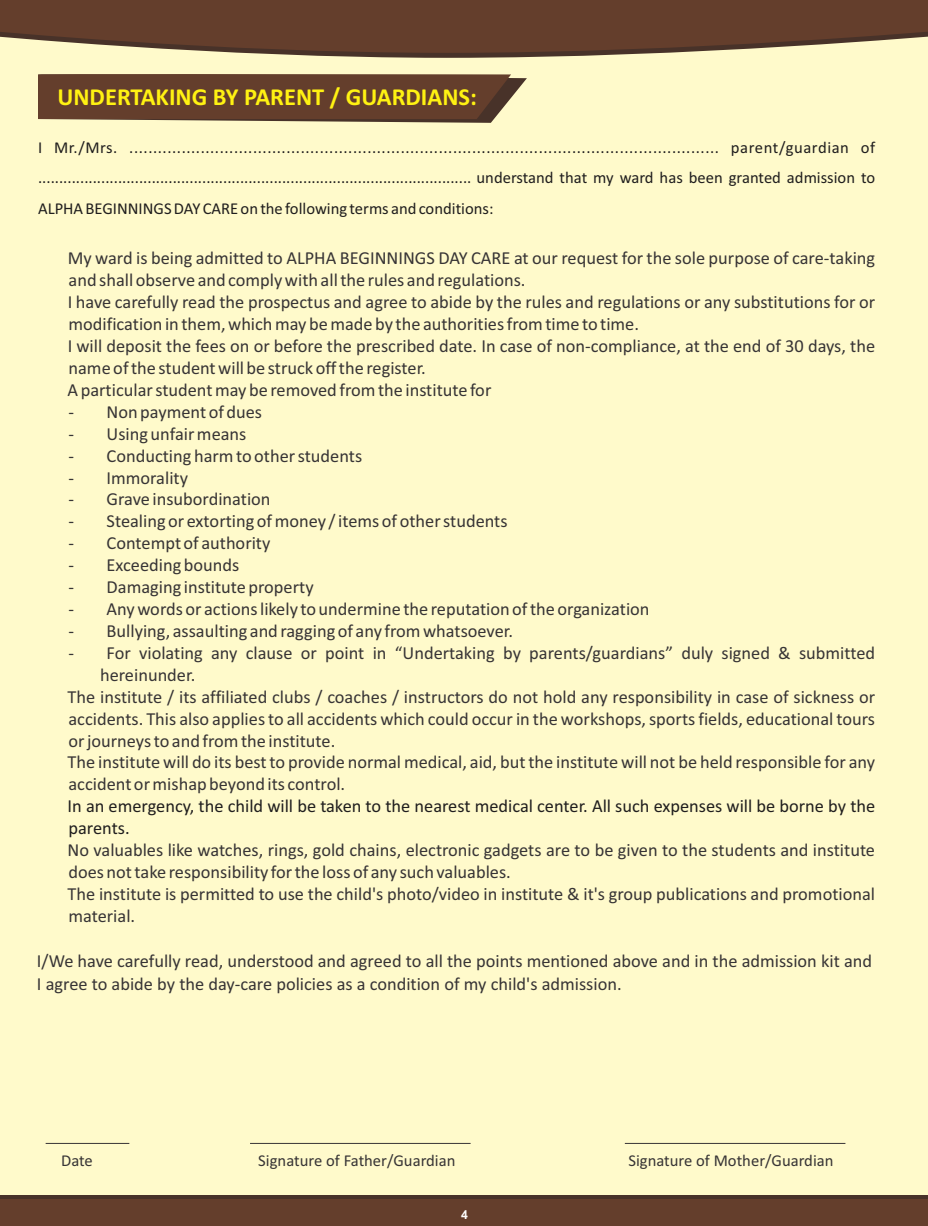
<style>
.page{position:relative;width:928px;height:1226px;background:#fff}
.page>*{position:absolute;margin:0;border:0;box-sizing:border-box;transform-origin:0 0}
.t1{font:700 24.5px "Calibri";color:#fff212}
.t2{font:18.38px/21.9px "Calibri";color:#373435}
.t3{font:18.38px/21.9px "Calibri";color:#201e1e}
.t4{font:16.62px/30.8px "Calibri";color:#201e1e;text-align:justify}
.t5{font:16.62px "Calibri";color:#373435}
.t6{font:700 12.25px "Arial";color:#fefefe}
</style>
<div class="page">
<div style="left:0;top:0;width:928px;height:1225px;background:#fffacb"></div>
<svg style="left:247px;top:53px;width:412px;height:5px;fill:#483229"></svg>
<svg style="left:0;top:0;width:928px;height:53px;background:#6d4b37"></svg>
<div style="left:0;top:1194px;width:928px;height:31px;background:#483229"></div>
<div style="left:0;top:1198px;width:928px;height:27px;background:#643e2c"></div>
<svg style="left:38px;top:74px;width:489px;height:49px;background:#6e4c38"></svg>
<hr style="left:46px;top:1142px;width:83px;height:1px;background:#373435">
<hr style="left:250px;top:1142px;width:220px;height:1px;background:#373435">
<hr style="left:625px;top:1142px;width:220px;height:1px;background:#373435">
<h1 class="t1" style="left:57px;top:86px;width:421px">UNDERTAKING BY PARENT / GUARDIANS:</h1>
<p class="t4" style="left:38px;top:133px;width:838px">I Mr./Mrs. ............................................................................................................................ parent/guardian of ....................................................................................................... understand that my ward has been granted admission to ALPHA BEGINNINGS DAY CARE on the following terms and conditions:</p>
<p class="t2" style="left:68px;top:249px;width:809px">My ward is being admitted to ALPHA BEGINNINGS DAY CARE at our request for the sole purpose of care-taking and shall observe and comply with all the rules and regulations.<br>I have carefully read the prospectus and agree to abide by the rules and regulations or any substitutions for or modification in them, which may be made by the authorities from time to time.<br>I will deposit the fees on or before the prescribed date. In case of non-compliance, at the end of 30 days, the name of the student will be struck off the register.<br>A particular student may be removed from the institute for</p>
<p class="t2" style="left:69px;top:402px;width:195px">- Non payment of dues</p>
<p class="t2" style="left:69px;top:424px;width:179px">- Using unfair means</p>
<p class="t2" style="left:69px;top:446px;width:295px">- Conducting harm to other students</p>
<p class="t2" style="left:69px;top:468px;width:121px">- Immorality</p>
<p class="t2" style="left:69px;top:490px;width:204px">- Grave insubordination</p>
<p class="t2" style="left:69px;top:512px;width:440px">- Stealing or extorting of money / items of other students</p>
<p class="t2" style="left:68px;top:533px;width:203px">- Contempt of authority</p>
<p class="t2" style="left:68px;top:555px;width:172px">- Exceeding bounds</p>
<p class="t2" style="left:68px;top:577px;width:247px">- Damaging institute property</p>
<p class="t2" style="left:68px;top:599px;width:582px">- Any words or actions likely to undermine the reputation of the organization</p>
<p class="t2" style="left:68px;top:621px;width:446px">- Bullying, assaulting and ragging of any from whatsoever.</p>
<p class="t2" style="left:68px;top:643px;width:808px">- For violating any clause or point in “Undertaking by parents/guardians” duly signed &amp; submitted</p>
<p class="t2" style="left:100px;top:665px;width:97px">hereinunder.</p>
<p class="t2" style="left:68px;top:687px;width:809px">The institute / its affiliated clubs / coaches / instructors do not hold any responsibility in case of sickness or</p>
<p class="t2" style="left:68px;top:709px;width:808px">accidents. This also applies to all accidents which could occur in the workshops, sports fields, educational tours</p>
<p class="t2" style="left:68px;top:731px;width:268px">or journeys to and from the institute.</p>
<p class="t2" style="left:68px;top:753px;width:809px">The institute will do its best to provide normal medical, aid, but the institute will not be held responsible for any</p>
<p class="t2" style="left:68px;top:774px;width:278px">accident or mishap beyond its control.</p>
<p class="t3" style="left:68px;top:796px;width:809px">In an emergency, the child will be taken to the nearest medical center. All such expenses will be borne by the parents.</p>
<p class="t2" style="left:68px;top:840px;width:809px">No valuables like watches, rings, gold chains, electronic gadgets are to be given to the students and institute does not take responsibility for the loss of any such valuables.<br>The institute is permitted to use the child's photo/video in institute &amp; it's group publications and promotional material.</p>
<p class="t2" style="left:37px;top:950px;width:836px;line-height:22.9px">I/We have carefully read, understood and agreed to all the points mentioned above and in the admission kit and<br>I agree to abide by the day-care policies as a condition of my child's admission.</p>
<p class="t5" style="left:61px;top:1153px;width:33px">Date</p>
<p class="t5" style="left:258px;top:1153px;width:199px">Signature of Father/Guardian</p>
<p class="t5" style="left:628px;top:1153px;width:207px">Signature of Mother/Guardian</p>
<p class="t6" style="left:461px;top:1210px;width:8px">4</p>
</div>
